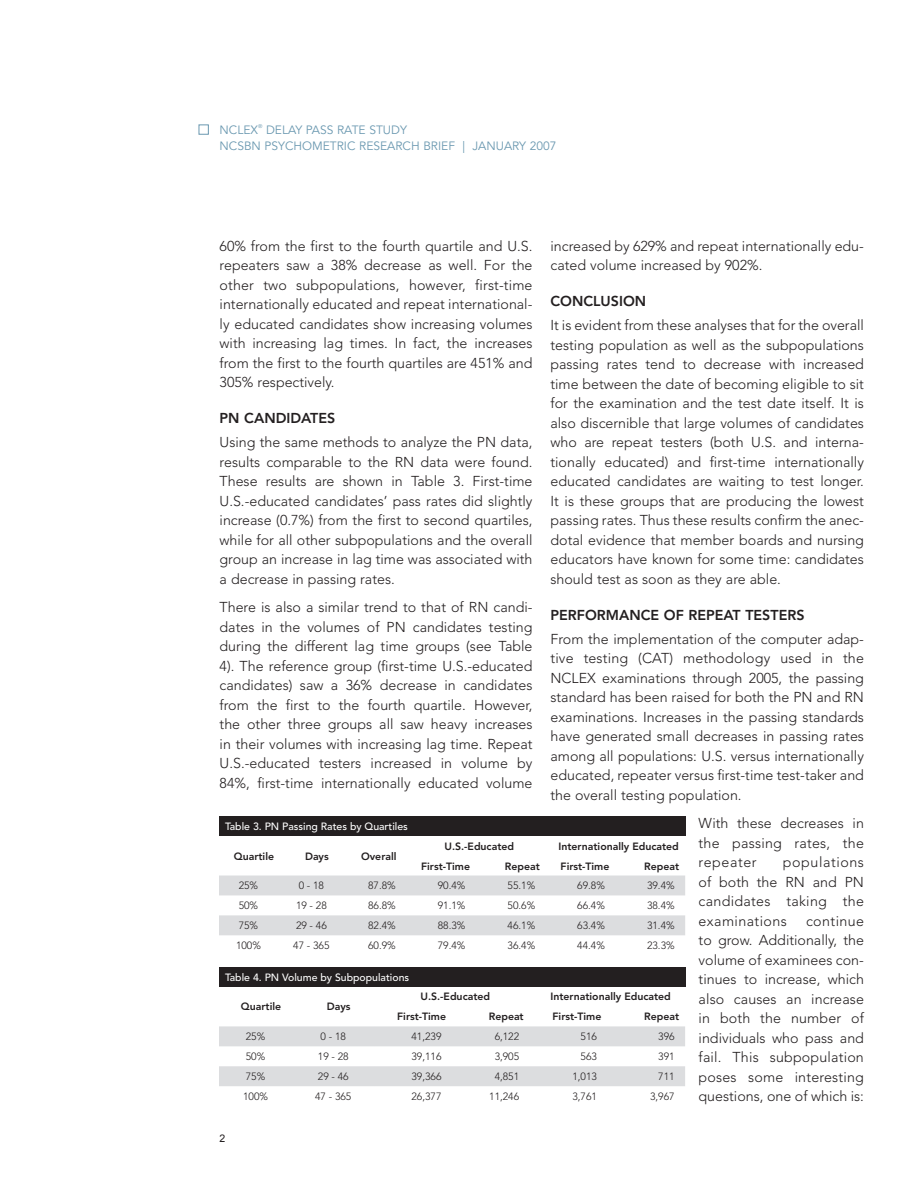
<style>
.page{position:relative;width:918px;height:1188px;background:#fff}
.page>*{position:absolute;margin:0;border:0;box-sizing:border-box;transform-origin:0 0}
.t1{font:300 14.25px/19.5px "Avenir LT Std";color:#231f20;text-align:justify}
.t2{font:800 14.25px "Avenir LT Std";color:#231f20}
.t3{font:12px/16.5px "Avenir LT Std";color:#6a98b0}
.t4{font:300 10.5px "Avenir LT Std";color:#231f20}
.t5{font:800 10.5px "Avenir LT Std";color:#231f20}
.t6{font:500 10.5px "Avenir LT Std";color:#fff}
.t7{font:5.4px "Avenir LT Std";color:#6a98b0}
</style>
<div class="page">
<div style="left:199px;top:124px;width:10px;height:11px;border:1px solid #6a98b0"></div>
<div style="left:219px;top:816px;width:466px;height:20px;background:#231f20"></div>
<svg style="left:219px;top:876px;width:466px;height:59px"></svg>
<div style="left:219px;top:967px;width:466px;height:20px;background:#231f20"></div>
<svg style="left:219px;top:1026px;width:466px;height:60px"></svg>
<p class="t3" style="left:220px;top:122px;width:40px">NCLEX</p>
<p class="t7" style="left:258px;top:123px;width:6px">®</p>
<p class="t3" style="left:220px;top:122px;width:338px;text-indent:46px">DELAY PASS RATE STUDY<br>NCSBN PSYCHOMETRIC RESEARCH BRI EF | JAN UARY 2007</p>
<p class="t1" style="left:220px;top:236px;width:314px">60% from the first to the fourth quartile and U.S. repeaters saw a 38% decrease as well. For the other two subpopulations, however, first-time internationally educated and repeat international&shy;ly educated candidates show increasing volumes with increasing lag times. I n fact, the increases from the first to the fourth quartiles are 451% and 305% respectively.</p>
<p class="t2" style="left:220px;top:410px;width:117px">PN Can didates</p>
<p class="t1" style="left:220px;top:433px;width:314px">Using the same methods to analyze the PN data, results comparable to the RN data were found.<br>These results are shown in Table 3. First-time U.S.-educated candidates’ pass rates did slightly increase (0.7%) from the first to second quartiles, while for all other subpopulations and the overall group an increase in lag time was associated with a decrease in passing rates.</p>
<p class="t1" style="left:220px;top:598px;width:314px">There is also a similar trend to that of RN candi&shy;dates in the volumes of PN candidates testing during the different lag time groups (see Table 4). The reference group (first-time U.S.-educated candidates) saw a 36% decrease in candidates from the first to the fourth quartile. H owever, the other three groups all saw heavy increases in their volumes with increasing lag time. Repeat U.S.-educated testers increased in volume by 84%, first-time internationally educated volume</p>
<p class="t1" style="left:550px;top:236px;width:315px">increased by 629% and repeat internationally edu&shy;cated volume increased by 902%.</p>
<p class="t2" style="left:550px;top:293px;width:94px">Conclusion</p>
<p class="t1" style="left:550px;top:316px;width:315px">It is evident from these analyses that for the overall testing population as well as the subpopulations passing rates tend to decrease with increased time between the date of becoming eligible to sit for the examination and the test date itself. It is also discernible that large volumes of candidates who are repeat testers (both U.S. and interna&shy;tionally educated) and first-time internationally educated candidates are waiting to test longer.<br>It is these groups that are producing the lowest passing rates. Thus these results confirm the anec&shy;dotal evidence that member boards and nursing educators have known for some time: candidates should test as soon as they are able.</p>
<p class="t2" style="left:550px;top:606px;width:256px">Performance of Repeat Testers</p>
<p class="t1" style="left:550px;top:629px;width:315px">From the implementation of the computer adap&shy;tive testing (CAT) methodology used in the NCLEX examinations through 2005, the passing standard has been raised for both the PN and RN examinations. I ncreases in the passing standards have generated small decreases in passing rates among all populations: U.S. versus internationally educated, repeater versus first-time test-taker and the overall testing population.</p>
<p class="t1" style="left:699px;top:814px;width:167px">With these decreases in the passing rates, the repeater</p>
<p class="t6" style="left:225px;top:820px;width:184px">Table 3. PN Passing Rates by Quartiles</p>
<p class="t5" style="left:234px;top:850px;width:42px">Quartile</p>
<p class="t5" style="left:305px;top:850px;width:25px">Days</p>
<p class="t5" style="left:361px;top:850px;width:37px">Overall</p>
<p class="t5" style="left:444px;top:840px;width:71px">U.S.-Educated</p>
<p class="t5" style="left:559px;top:840px;width:122px">Internationally Educated</p>
<p class="t5" style="left:421px;top:860px;width:50px">First-Time</p>
<p class="t5" style="left:505px;top:860px;width:37px">Repeat</p>
<p class="t5" style="left:561px;top:860px;width:50px">First-Time</p>
<p class="t5" style="left:644px;top:860px;width:37px">Repeat</p>
<p class="t1" style="left:699px;top:853px;width:167px;text-indent:84px">populations of both the RN and PN candidates taking the examinations</p>
<p class="t4" style="left:239px;top:880px;width:21px">25%</p>
<p class="t4" style="left:299px;top:880px;width:27px">0 - 18</p>
<p class="t4" style="left:368px;top:880px;width:29px">87.8%</p>
<p class="t4" style="left:438px;top:880px;width:29px">90.4%</p>
<p class="t4" style="left:508px;top:880px;width:29px">55.1%</p>
<p class="t4" style="left:577px;top:880px;width:29px">69.8%</p>
<p class="t4" style="left:647px;top:880px;width:29px">39.4%</p>
<p class="t4" style="left:239px;top:900px;width:21px">50%</p>
<p class="t4" style="left:296px;top:900px;width:32px">19 - 28</p>
<p class="t4" style="left:368px;top:900px;width:29px">86.8%</p>
<p class="t4" style="left:438px;top:900px;width:29px">91.1%</p>
<p class="t4" style="left:508px;top:900px;width:29px">50.6%</p>
<p class="t4" style="left:577px;top:900px;width:29px">66.4%</p>
<p class="t4" style="left:647px;top:900px;width:29px">38.4%</p>
<p class="t4" style="left:239px;top:920px;width:21px">75%</p>
<p class="t4" style="left:296px;top:920px;width:32px">29 - 46</p>
<p class="t4" style="left:368px;top:920px;width:29px">82.4%</p>
<p class="t4" style="left:438px;top:920px;width:29px">88.3%</p>
<p class="t4" style="left:508px;top:920px;width:29px">46.1%</p>
<p class="t4" style="left:577px;top:920px;width:29px">63.4%</p>
<p class="t4" style="left:647px;top:920px;width:29px">31.4%</p>
<p class="t4" style="left:236px;top:939px;width:26px">100%</p>
<p class="t4" style="left:293px;top:939px;width:38px">47 - 365</p>
<p class="t4" style="left:368px;top:939px;width:29px">60.9%</p>
<p class="t4" style="left:438px;top:939px;width:29px">79.4%</p>
<p class="t4" style="left:508px;top:939px;width:29px">36.4%</p>
<p class="t4" style="left:577px;top:939px;width:29px">44.4%</p>
<p class="t4" style="left:647px;top:939px;width:29px">23.3%</p>
<p class="t6" style="left:225px;top:971px;width:186px">Table 4. PN Volume by Subpopulations</p>
<p class="t5" style="left:241px;top:1001px;width:42px">Quartile</p>
<p class="t5" style="left:327px;top:1001px;width:25px">Days</p>
<p class="t1" style="left:699px;top:911px;width:167px;text-indent:107px">continue to grow. Additionally, the volume of examinees con&shy;tinues to increase, which also causes an increase in both the number of individuals who pass and fail. This subpopulation poses some interesting questions, one of which is:</p>
<p class="t5" style="left:421px;top:991px;width:71px">U.S.-Educated</p>
<p class="t5" style="left:550px;top:991px;width:122px">Internationally Educated</p>
<p class="t5" style="left:397px;top:1011px;width:50px">First-Time</p>
<p class="t5" style="left:489px;top:1011px;width:37px">Repeat</p>
<p class="t5" style="left:553px;top:1011px;width:50px">First-Time</p>
<p class="t5" style="left:644px;top:1011px;width:37px">Repeat</p>
<p class="t4" style="left:246px;top:1031px;width:21px">25%</p>
<p class="t4" style="left:321px;top:1031px;width:27px">0 - 18</p>
<p class="t4" style="left:412px;top:1031px;width:32px">41,239</p>
<p class="t4" style="left:495px;top:1031px;width:26px">6,122</p>
<p class="t4" style="left:581px;top:1031px;width:18px">516</p>
<p class="t4" style="left:658px;top:1031px;width:18px">396</p>
<p class="t4" style="left:246px;top:1051px;width:21px">50%</p>
<p class="t4" style="left:318px;top:1051px;width:32px">19 - 28</p>
<p class="t4" style="left:412px;top:1051px;width:32px">39,116</p>
<p class="t4" style="left:495px;top:1051px;width:26px">3,905</p>
<p class="t4" style="left:581px;top:1051px;width:18px">563</p>
<p class="t4" style="left:658px;top:1051px;width:18px">391</p>
<p class="t4" style="left:246px;top:1070px;width:21px">75%</p>
<p class="t4" style="left:318px;top:1070px;width:32px">29 - 46</p>
<p class="t4" style="left:412px;top:1070px;width:32px">39,366</p>
<p class="t4" style="left:495px;top:1070px;width:26px">4,851</p>
<p class="t4" style="left:572px;top:1070px;width:26px">1,013</p>
<p class="t4" style="left:658px;top:1070px;width:18px">711</p>
<p class="t4" style="left:243px;top:1090px;width:26px">100%</p>
<p class="t4" style="left:315px;top:1090px;width:38px">47 - 365</p>
<p class="t4" style="left:412px;top:1090px;width:32px">26,377</p>
<p class="t4" style="left:489px;top:1090px;width:32px">11,246</p>
<p class="t4" style="left:572px;top:1090px;width:26px">3,761</p>
<p class="t4" style="left:650px;top:1090px;width:26px">3,967</p>
</div>
